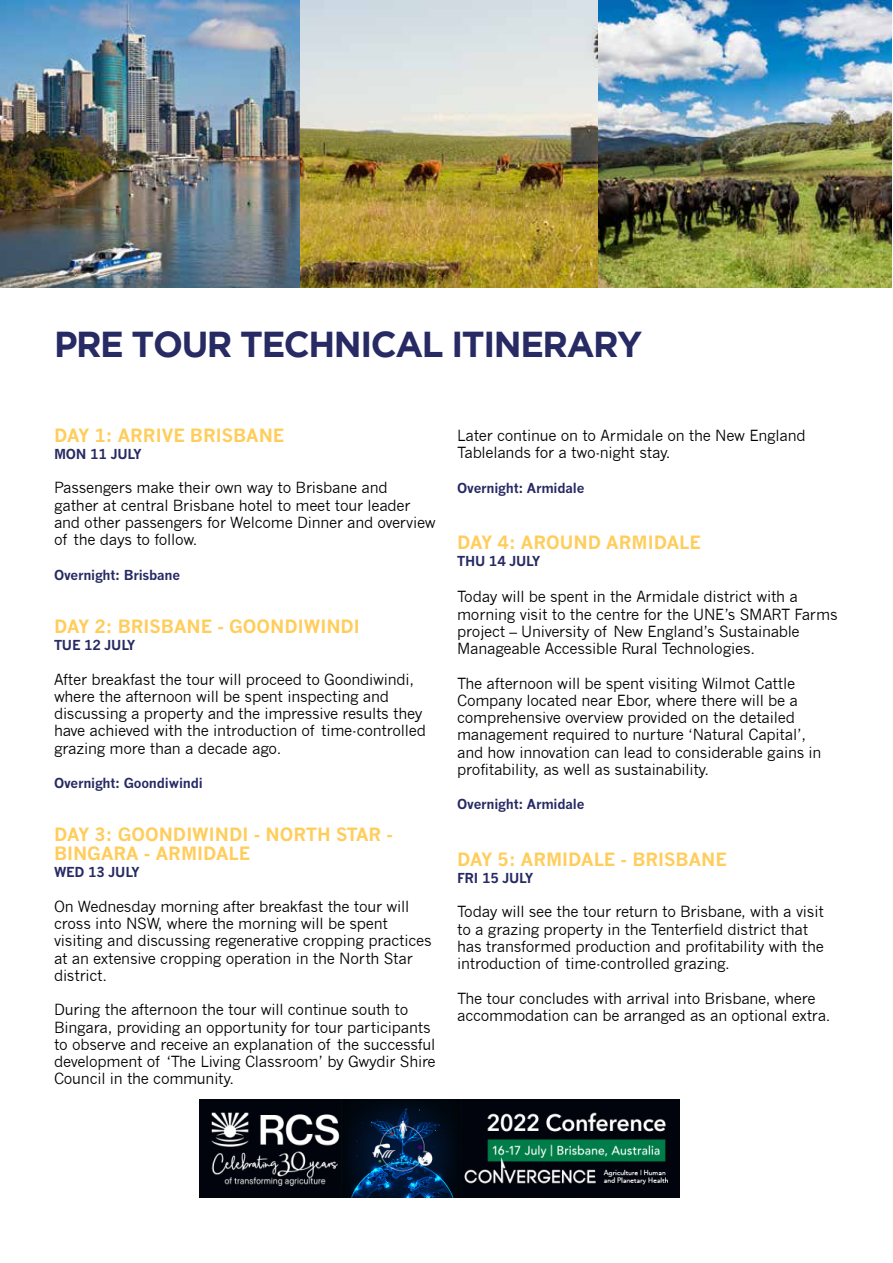
<style>
.page{position:relative;width:893px;height:1263px;background:#fff}
.page>*{position:absolute;margin:0;border:0;box-sizing:border-box;transform-origin:0 0}
.t1{font:700 36px "Gotham";letter-spacing:-.04em;color:#272a63}
.t2{font:700 18px/18.8px "News Gothic MT Std";color:#ffcd5b}
.t3{font:15px/17.2px "News Gothic";letter-spacing:-.015em;color:#000}
.t4{font:700 13.5px "News Gothic MT Std";letter-spacing:-.015em;color:#272a63}
</style>
<div class="page">
<img style="left:0;top:0;width:300px;height:287px">
<img style="left:300px;top:0;width:299px;height:287px">
<img style="left:599px;top:0;width:292px;height:287px">
<img style="left:200px;top:1099px;width:480px;height:98px">
<h1 class="t1" style="left:54px;top:324px;width:590px">PRE TOUR TECHNICAL ITINERARY</h1>
<p class="t2" style="left:54px;top:425px;width:232px">DAY 1: ARRIVE BRISBANE</p>
<p class="t4" style="left:54px;top:446px;width:89px">MON 11 JULY</p>
<p class="t3" style="left:54px;top:479px;width:383px">Passengers make their own way to Brisbane and gather at central Brisbane hotel to meet tour leader and other passengers for Welcome Dinner and overview of the days to follow.</p>
<p class="t4" style="left:54px;top:566px;width:128px">Overnight: Brisbane</p>
<p class="t2" style="left:54px;top:617px;width:307px">DAY 2: BRISBANE - GOONDIWINDI</p>
<p class="t4" style="left:54px;top:637px;width:83px">TUE 12 JULY</p>
<p class="t3" style="left:54px;top:671px;width:374px">After breakfast the tour will proceed to Goondiwindi, where the afternoon will be spent inspecting and discussing a property and the impressive results they have achieved with the introduction of time-controlled grazing more than a decade ago.</p>
<p class="t4" style="left:54px;top:775px;width:150px">Overnight: Goondiwindi</p>
<p class="t2" style="left:54px;top:825px;width:341px">DAY 3: GOONDIWINDI - NORTH STAR -<br>BINGARA - ARMIDALE</p>
<p class="t4" style="left:54px;top:864px;width:87px">WED 13 JULY</p>
<p class="t3" style="left:54px;top:898px;width:379px">On Wednesday morning after breakfast the tour will cross into NSW, where the morning will be spent visiting and discussing regenerative cropping practices at an extensive cropping operation in the North Star district.</p>
<p class="t3" style="left:54px;top:1001px;width:383px">During the afternoon the tour will continue south to Bingara, providing an opportunity for tour participants to observe and receive an explanation of the successful development of ‘The Living Classroom’ by Gwydir Shire Council in the community.</p>
<p class="t3" style="left:457px;top:427px;width:350px">Later continue on to Armidale on the New England<br>Tablelands for a two-night stay.</p>
<p class="t4" style="left:457px;top:480px;width:129px">Overnight: Armidale</p>
<p class="t2" style="left:457px;top:533px;width:245px">DAY 4: AROUND ARMIDALE</p>
<p class="t4" style="left:457px;top:553px;width:85px">THU 14 JULY</p>
<p class="t3" style="left:457px;top:588px;width:382px">Today will be spent in the Armidale district with a morning visit to the centre for the UNE’s SMART Farms project – University of New England’s Sustainable Manageable Accessible Rural Technologies.</p>
<p class="t3" style="left:457px;top:675px;width:366px">The afternoon will be spent visiting Wilmot Cattle Company located near Ebor, where there will be a comprehensive overview provided on the detailed management required to nurture ‘Natural Capital’, and how innovation can lead to considerable gains in profitability, as well as sustainability.</p>
<p class="t4" style="left:457px;top:796px;width:129px">Overnight: Armidale</p>
<p class="t2" style="left:457px;top:849px;width:271px">DAY 5: ARMIDALE - BRISBANE</p>
<p class="t4" style="left:457px;top:870px;width:78px">FRI 15 JULY</p>
<p class="t3" style="left:457px;top:903px;width:368px">Today will see the tour return to Brisbane, with a visit to a grazing property in the Tenterfield district that has transformed production and profitability with the introduction of time-controlled grazing.</p>
<p class="t3" style="left:457px;top:990px;width:375px">The tour concludes with arrival into Brisbane, where accommodation can be arranged as an optional extra.</p>
</div>
